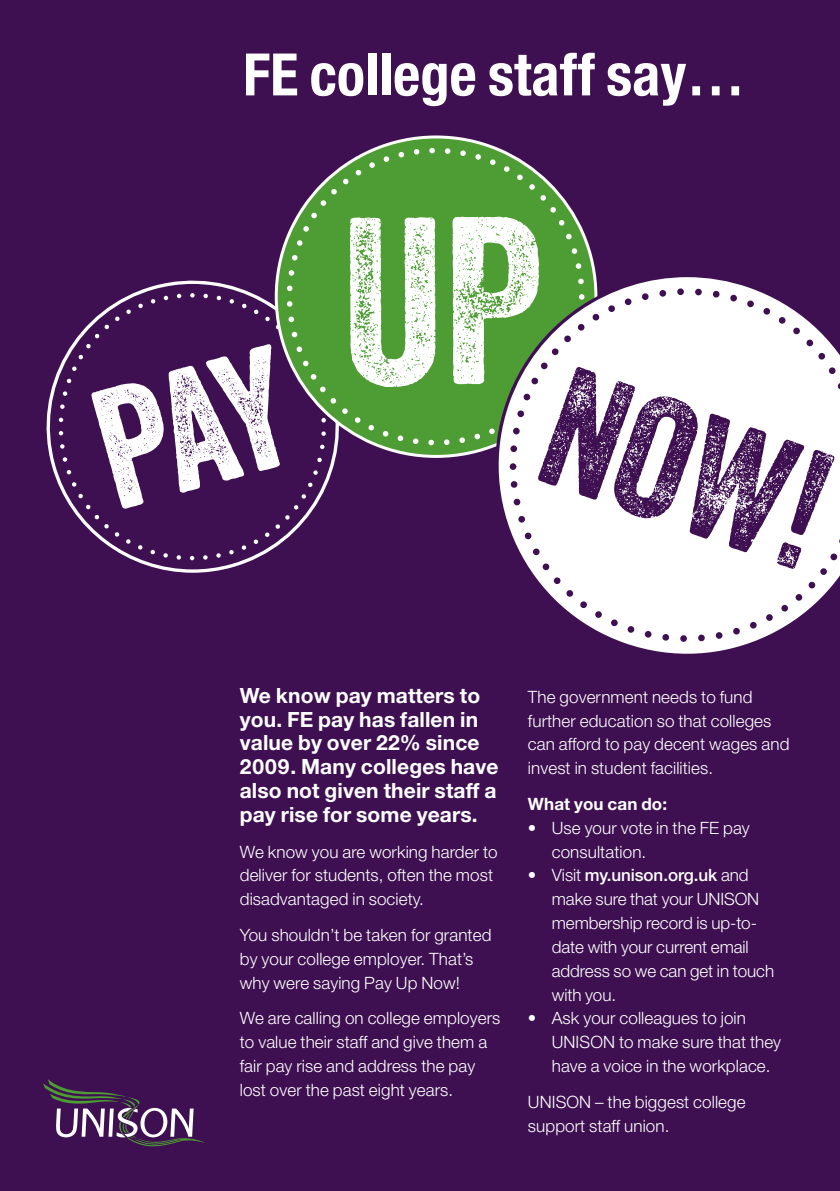
<style>
.page{position:relative;width:840px;height:1191px;background:#fff}
.page>*{position:absolute;margin:0;border:0;box-sizing:border-box;transform-origin:0 0}
.t1{font:700 condensed 58.6px "Helvetica Neue";color:#fff}
.t2{font:700 21px/23.8px "Helvetica Neue";letter-spacing:.005em;color:#fff}
.t3{font:300 17px/23.8px "Helvetica Neue";letter-spacing:.005em;color:#fff}
.t4{font:700 17px "Helvetica Neue";letter-spacing:.005em;color:#fff}
.s1{font-weight:500}
</style>
<div class="page">
<div style="left:0;top:0;width:839px;height:1191px;background:#3e1051"></div>
<svg style="left:46px;top:280px;width:290px;height:293px"></svg>
<svg style="left:59px;top:293px;width:267px;height:267px"></svg>
<svg style="left:274px;top:135px;width:224px;height:323px"></svg>
<svg style="left:287px;top:148px;width:290px;height:297px;background:#6e9d5f"></svg>
<svg style="left:622px;top:642px;width:130px;height:12px;fill:#fff"></svg>
<svg style="left:452px;top:217px;width:298px;height:310px"></svg>
<svg style="left:509px;top:288px;width:330px;height:354px;fill:#fff"></svg>
<svg style="left:43px;top:1079px;width:162px;height:67px"></svg>
<h1 class="t1" style="left:243px;top:39px;width:503px">FE college staff say…</h1>
<p class="t2" style="left:240px;top:683px;width:260px">We know pay matters to you. FE pay has fallen in value by over 22% since<br>2009. Many colleges have also not given their staff a pay rise for some years.</p>
<p class="t3" style="left:240px;top:839px;width:259px">We know you are working harder to deliver for students, often the most disadvantaged in society.</p>
<p class="t3" style="left:240px;top:922px;width:253px">You shouldn’t be taken for granted by your college employer. That’s why were saying Pay Up Now!</p>
<p class="t3" style="left:240px;top:1006px;width:262px">We are calling on college employers to value their staff and give them a fair pay rise and address the pay lost over the past eight years.</p>
<p class="t3" style="left:527px;top:684px;width:263px">The government needs to fund further education so that colleges can afford to pay decent wages and invest in student facilities.</p>
<p class="t4" style="left:527px;top:793px;width:141px">What you can do:</p>
<p class="t3" style="left:551px;top:815px;width:199px;text-indent:-24px">• Use your vote in the FE pay consultation.</p>
<p class="t3" style="left:551px;top:863px;width:224px;text-indent:-24px">• Visit <span class="s1">my.unison.org.uk</span> and make sure that your UNISON membership record is up-to&shy;date with your current email address so we can get in touch with you.</p>
<p class="t3" style="left:551px;top:1006px;width:231px;text-indent:-24px">• Ask your colleagues to join<br>UNISON to make sure that they have a voice in the workplace.</p>
<p class="t3" style="left:527px;top:1089px;width:219px">UNISON – the biggest college support staff union.</p>
</div>
